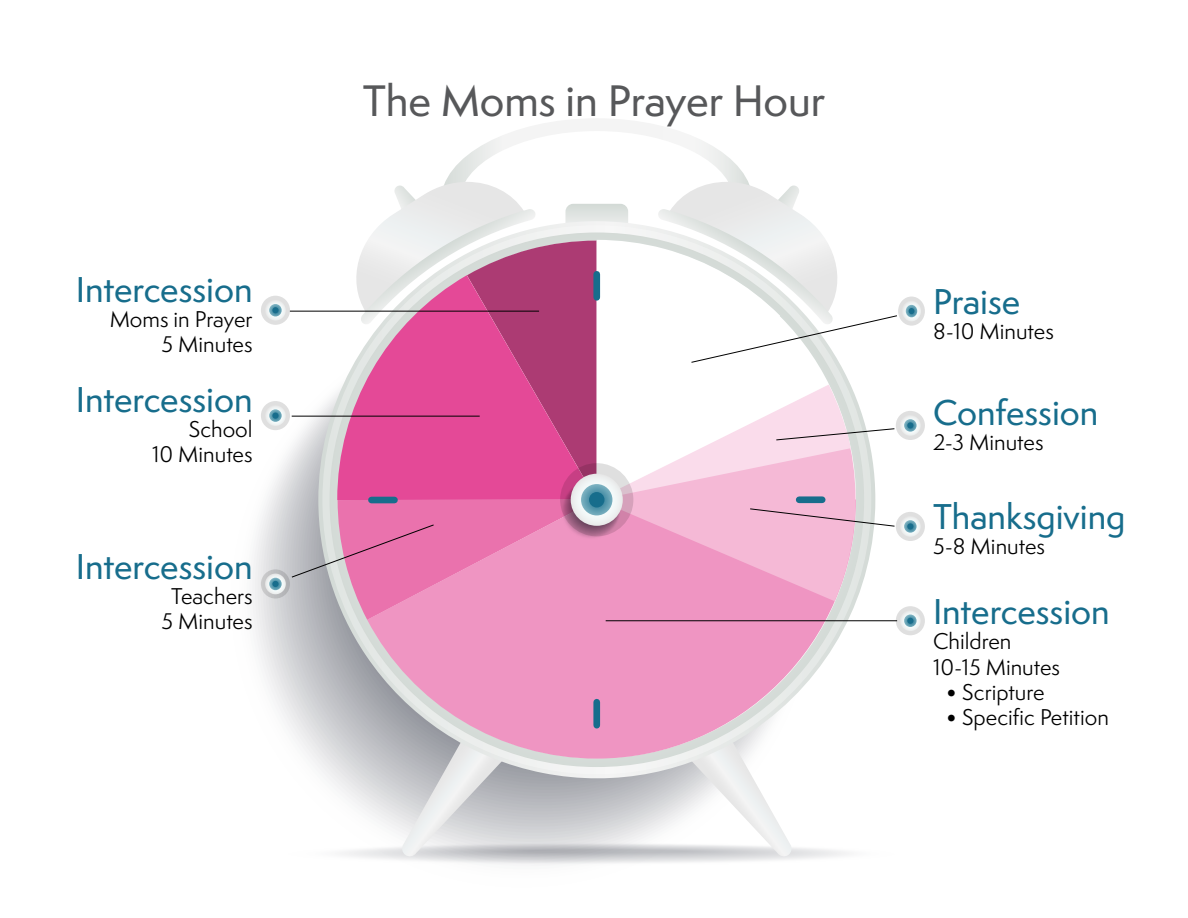
<style>
.page{position:relative;width:1188px;height:918px;background:#fff}
.page>*{position:absolute;margin:0;border:0;box-sizing:border-box;transform-origin:0 0}
.t1{font:500 40.5px "Semplicita Pro";color:#57585a}
.t2{font:500 33px "Semplicita Pro";color:#176d8c}
.t3{font:21px/25.2px "Semplicita Pro";color:#000;text-align:right}
</style>
<div class="page">
<div style="left:287px;top:842px;width:609px;height:24px;background:#fbfbfb;border-radius:50%"></div>
<div style="left:344px;top:844px;width:502px;height:19px;background:#f0f0f1;border-radius:50%"></div>
<div style="left:363px;top:845px;width:466px;height:17px;background:#e9eaeb;border-radius:50%"></div>
<div style="left:382px;top:845px;width:430px;height:16px;background:#e3e4e5;border-radius:50%"></div>
<svg style="left:402px;top:846px;width:393px;height:14px"></svg>
<svg style="left:416px;top:846px;width:367px;height:13px"></svg>
<div style="left:421px;top:847px;width:357px;height:12px;background:#d2d3d6;border-radius:50%"></div>
<div style="left:440px;top:847px;width:322px;height:11px;background:#c4c5c8;border-radius:50%"></div>
<div style="left:445px;top:847px;width:312px;height:10px;background:#b9babf;border-radius:50%"></div>
<svg style="left:454px;top:848px;width:295px;height:9px"></svg>
<div style="left:473px;top:848px;width:259px;height:8px;background:#babbc0;border-radius:50%"></div>
<div style="left:478px;top:848px;width:250px;height:7px;background:#b3b4b9;border-radius:50%"></div>
<svg style="left:483px;top:849px;width:241px;height:6px"></svg>
<div style="left:507px;top:849px;width:196px;height:5px;background:#bbbcc1;border-radius:50%"></div>
<div style="left:511px;top:849px;width:188px;height:5px;background:#aeafb4;border-radius:50%"></div>
<hr style="left:516px;top:850px;width:178px;height:3px;background:#2d3140;border-radius:50%">
<hr style="left:521px;top:850px;width:169px;height:3px;background:#282d3c;border-radius:50%">
<hr style="left:526px;top:850px;width:160px;height:3px;background:#242938;border-radius:50%">
<svg style="left:401px;top:787px;width:127px;height:70px"></svg>
<svg style="left:666px;top:787px;width:127px;height:70px"></svg>
<svg style="left:318px;top:635px;width:440px;height:152px"></svg>
<svg style="left:330px;top:635px;width:428px;height:132px;background:#c7c9cc"></svg>
<svg style="left:367px;top:635px;width:473px;height:124px;background:#e8adcb"></svg>
<div style="left:593px;top:702px;width:7px;height:23px;background:#176d8c"></div>
<svg style="left:261px;top:119px;width:664px;height:516px"></svg>
<p class="t2" style="left:76px;top:266px;width:178px">Intercession</p>
<p class="t3" style="left:110px;top:306px;width:144px">Moms in Prayer<br>5 Minutes</p>
<p class="t2" style="left:76px;top:376px;width:178px">Intercession</p>
<p class="t3" style="left:152px;top:416px;width:102px">School<br>10 Minutes</p>
<p class="t2" style="left:76px;top:543px;width:178px">Intercession</p>
<p class="t3" style="left:162px;top:583px;width:93px;text-align:center">Teachers<br>5 Minutes</p>
<p class="t1" style="left:363px;top:72px;width:464px">The Moms in Prayer Hour</p>
<p class="t2" style="left:933px;top:278px;width:89px">Praise</p>
<p class="t3" style="left:933px;top:318px;width:122px">8-10 Minutes</p>
<p class="t2" style="left:933px;top:389px;width:167px">Confession</p>
<p class="t3" style="left:933px;top:429px;width:112px">2-3 Minutes</p>
<p class="t2" style="left:933px;top:493px;width:194px">Thanksgiving</p>
<p class="t3" style="left:933px;top:533px;width:113px">5-8 Minutes</p>
<p class="t2" style="left:933px;top:588px;width:178px">Intercession</p>
<p class="t3" style="left:933px;top:629px;width:129px;text-align:left">Children<br>10-15 Minutes</p>
<p class="t3" style="left:948px;top:679px;width:98px">■ Scripture</p>
<p class="t3" style="left:948px;top:704px;width:162px">■ Specific Petition</p>
</div>
